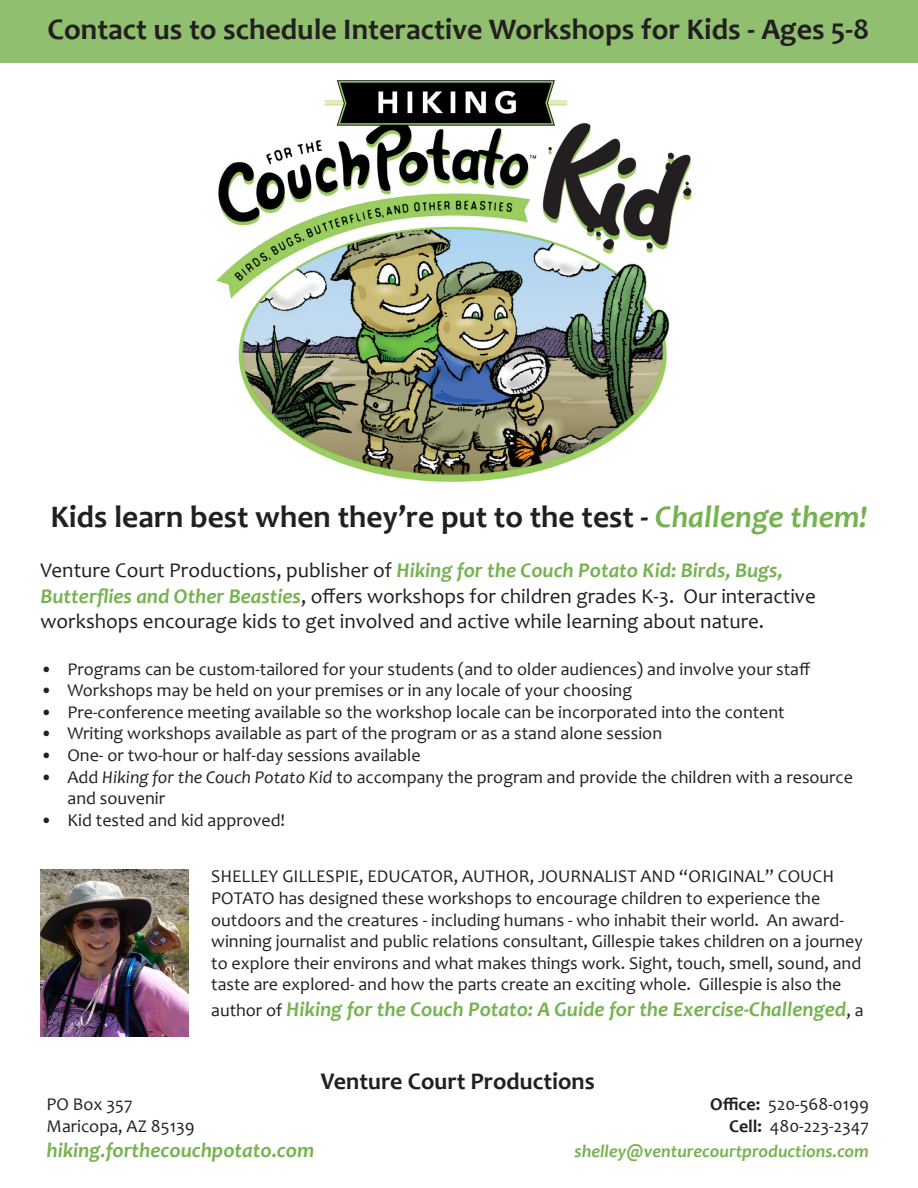
<style>
.page{position:relative;width:918px;height:1188px;background:#fff}
.page>*{position:absolute;margin:0;border:0;box-sizing:border-box;transform-origin:0 0}
.t1{font:700 31.5px "Candara";color:#231f20}
.t2{font:700 30px "Candara";color:#231f20}
.t3{font:700 24px "Candara";color:#231f20}
.t4{font:21px/25.2px "Candara";color:#231f20}
.t5{font:italic 700 21px "Candara";color:#76b350}
.t6{font:18px/21.6px "Candara";color:#231f20}
.t7{font:italic 700 18px "Candara";color:#76b350}
.s1{font-style:italic;color:#76b350}
.s2{font-weight:700;font-style:italic;color:#76b350}
.s3{font-style:italic}
.s4{font-weight:400;font-style:normal;font-size:18px;color:#231f20}
.s5{font-weight:700}
</style>
<div class="page">
<div style="left:0;top:0;width:918px;height:63px;background:#90bf6f"></div>
<img style="left:216px;top:80px;width:476px;height:402px">
<img style="left:40px;top:869px;width:149px;height:168px">
<p class="t2" style="left:48px;top:11px;width:823px">Contact us to schedule Interactive Workshops for Kids - Ages 5-8</p>
<p class="t1" style="left:50px;top:497px;width:819px">Kids learn best when they’re put to the test - <span class="s1">Challenge them!</span></p>
<p class="t4" style="left:40px;top:558px;width:777px">Venture Court Productions, publisher of <span class="s2">Hiking for the Couch Potato Kid: Birds, Bugs,<br>Butterflies and Other Beasties</span>, offers workshops for children grades K-3. Our interactive workshops encourage kids to get involved and active while learning about nature.</p>
<p class="t6" style="left:40px;top:658px;width:771px">• Programs can be custom-tailored for your students (and to older audiences) and involve your staff</p>
<p class="t6" style="left:40px;top:679px;width:593px">• Workshops may be held on your premises or in any locale of your choosing</p>
<p class="t6" style="left:40px;top:701px;width:746px">• Pre-conference meeting available so the workshop locale can be incorporated into the content</p>
<p class="t6" style="left:40px;top:723px;width:623px">• Writing workshops available as part of the program or as a stand alone session</p>
<p class="t6" style="left:40px;top:744px;width:382px">• One- or two-hour or half-day sessions available</p>
<p class="t6" style="left:68px;top:766px;width:787px;text-indent:-27px">• Add <span class="s3">Hiking for the Couch Potato Kid</span> to accompany the program and provide the children with a resource and souvenir</p>
<p class="t6" style="left:40px;top:809px;width:246px">• Kid tested and kid approved!</p>
<p class="t6" style="left:211px;top:866px;width:653px">SHELLEY GILLESPIE, EDUCATOR, AUTHOR, JOURNALIST AND “ORIGINAL” COUCH POTATO has designed these workshops to encourage children to experience the outdoors and the creatures - including humans - who inhabit their world. An award&shy;winning journalist and public relations consultant, Gillespie takes children on a journey to explore their environs and what makes things work. Sight, touch, smell, sound, and taste are explored- and how the parts create an exciting whole. Gillespie is also the</p>
<p class="t5" style="left:211px;top:996px;width:654px"><span class="s4">author of</span> Hiking for the Couch Potato: A Guide for the Exercise-Challenged<span class="s4">, a</span></p>
<p class="t3" style="left:321px;top:1066px;width:276px">Venture Court Productions</p>
<p class="t6" style="left:47px;top:1093px;width:88px">PO Box 357</p>
<p class="t6" style="left:710px;top:1093px;width:160px"><span class="s5">Office:</span> 520-568-0199</p>
<p class="t6" style="left:47px;top:1115px;width:149px">Maricopa, AZ 85139</p>
<p class="t6" style="left:729px;top:1115px;width:141px"><span class="s5">Cell:</span> 480-223-2347</p>
<p class="t5" style="left:47px;top:1137px;width:269px">hiking.forthecouchpotato.com</p>
<p class="t7" style="left:575px;top:1140px;width:296px">shelley@venturecourtproductions.com</p>
</div>
